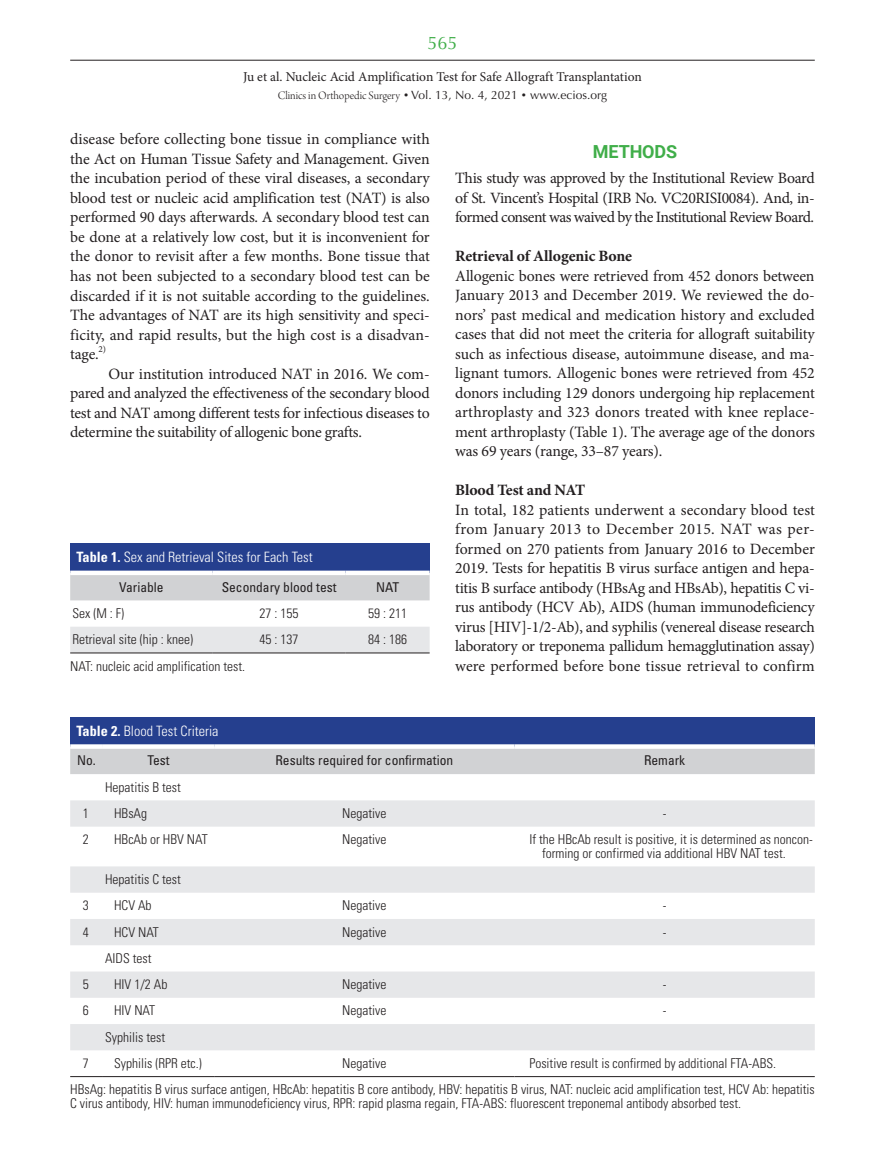
<style>
.page{position:relative;width:885px;height:1170px;background:#fff}
.page>*{position:absolute;margin:0;border:0;box-sizing:border-box;transform-origin:0 0}
.t1{font:700 18px "Roboto";letter-spacing:-.01em;color:#40ae49}
.t2{font:18px "Optima LT Std";color:#40ae49}
.t3{font:15.75px/19.5px "Minion Pro";letter-spacing:-.015em;color:#231f20;text-align:justify}
.t4{font:700 15.75px "Minion Pro";letter-spacing:-.01em;color:#231f20}
.t5{font:300 condensed 14.25px "Univers LT Std";color:#fff}
.t6{font:300 condensed 13.5px/13.5px "Univers LT Std";color:#231f20}
.t7{font:condensed 13.5px "Univers LT Std";color:#231f20}
.t8{font:13.5px "Minion Pro";color:#231f20}
.t9{font:12px "Optima LT Std";color:#231f20}
.t10{font:9.15px "Minion Pro";color:#231f20}
.s1{font-family:"Arno Pro Light Display"}
.s2{font-size:9px}
.s3{font-weight:700}
</style>
<div class="page">
<hr style="left:70px;top:60px;width:744px;height:1px;background:#231f20">
<div style="left:70px;top:543px;width:359px;height:30px;background:#253f8e"></div>
<div style="left:70px;top:575px;width:359px;height:25px;background:#d1d2d4"></div>
<div style="left:70px;top:627px;width:359px;height:25px;background:#e6e7e9"></div>
<hr style="left:70px;top:652px;width:143px;height:1px;background:#231f20">
<hr style="left:213px;top:652px;width:132px;height:1px;background:#231f20">
<hr style="left:345px;top:652px;width:84px;height:1px;background:#231f20">
<div style="left:70px;top:570px;width:143px;height:5px;background:#fff"></div>
<div style="left:213px;top:570px;width:132px;height:5px;background:#fff"></div>
<div style="left:345px;top:570px;width:84px;height:5px;background:#fff"></div>
<div style="left:70px;top:717px;width:744px;height:29px;background:#253f8e"></div>
<div style="left:70px;top:748px;width:744px;height:26px;background:#d1d2d4"></div>
<svg style="left:70px;top:800px;width:744px;height:250px;fill:#e6e7e9"></svg>
<svg style="left:103px;top:744px;width:111px;height:2px"></svg>
<hr style="left:70px;top:1076px;width:33px;height:1px;background:#231f20">
<hr style="left:103px;top:1076px;width:111px;height:1px;background:#231f20">
<hr style="left:214px;top:1076px;width:300px;height:1px;background:#231f20">
<hr style="left:514px;top:1076px;width:300px;height:1px;background:#231f20">
<svg style="left:70px;top:744px;width:33px;height:3px"></svg>
<svg style="left:214px;top:744px;width:300px;height:3px"></svg>
<svg style="left:514px;top:744px;width:300px;height:4px"></svg>
<p class="t2" style="left:427px;top:32px;width:32px">565</p>
<p class="t8" style="left:243px;top:68px;width:400px">Ju et al. Nucleic Acid Amplification Test for Safe Allograft Transplantation</p>
<p class="t9" style="left:278px;top:88px;width:331px"><span class="s1">Clinics in Orthopedic Surgery</span> <span class="s2">•</span> Vol. 13, No. 4, 2021 <span class="s2">•</span> www.ecios.org</p>
<p class="t3" style="left:70px;top:130px;width:361px">disease before collecting bone tissue in compliance with the Act on Human Tissue Safety and Management. Given the incubation period of these viral diseases, a secondary blood test or nucleic acid amplification test (NAT) is also performed 90 days afterwards. A secondary blood test can be done at a relatively low cost, but it is inconvenient for the donor to revisit after a few months. Bone tissue that has not been subjected to a secondary blood test can be discarded if it is not suitable according to the guidelines.<br>The advantages of NAT are its high sensitivity and speci&shy;ficity, and rapid results, but the high cost is a disadvan&shy;tage.</p>
<p class="t1" style="left:593px;top:139px;width:86px">METHODS</p>
<p class="t3" style="left:455px;top:168px;width:361px">This study was approved by the Institutional Review Board of St. Vincent’s Hospital (IRB No. VC20RISI0084). And, in&shy;formed consent was waived by the Institutional Review Board.</p>
<p class="t4" style="left:455px;top:245px;width:178px">Retrieval of Allogenic Bone</p>
<p class="t3" style="left:455px;top:266px;width:361px">Allogenic bones were retrieved from 452 donors between January 2013 and December 2019. We reviewed the do&shy;nors’ past medical and medication history and excluded cases that did not meet the criteria for allograft suitability such as infectious disease, autoimmune disease, and ma&shy;lignant tumors. Allogenic bones were retrieved from 452 donors including 129 donors undergoing hip replacement arthroplasty and 323 donors treated with knee replace&shy;ment arthroplasty (Table 1). The average age of the donors was 69 years (range, 33–87 years).</p>
<p class="t4" style="left:455px;top:479px;width:131px">Blood Test and NAT</p>
<p class="t3" style="left:455px;top:500px;width:361px">In total, 182 patients underwent a secondary blood test from January 2013 to December 2015. NAT was per&shy;formed on 270 patients from January 2016 to December 2019. Tests for hepatitis B virus surface antigen and hepa&shy;titis B surface antibody (HBsAg and HBsAb), hepatitis C vi&shy;rus antibody (HCV Ab), AIDS (human immunodeficiency virus [HIV]-1/2-Ab), and syphilis (venereal disease research laboratory or treponema pallidum hemagglutination assay) were performed before bone tissue retrieval to confirm</p>
<p class="t10" style="left:99px;top:342px;width:9px">2)</p>
<p class="t3" style="left:70px;top:364px;width:361px;text-indent:38px">Our institution introduced NAT in 2016. We com&shy;pared and analyzed the effectiveness of the secondary blood test and NAT among different tests for infectious diseases to determine the suitability of allogenic bone grafts.</p>
<p class="t5" style="left:77px;top:548px;width:238px"><span class="s3">Table 1.</span> Sex and Retrieval Sites for Each Test</p>
<p class="t7" style="left:119px;top:578px;width:46px">Variable</p>
<p class="t7" style="left:222px;top:578px;width:116px">Secondary blood test</p>
<p class="t7" style="left:376px;top:578px;width:25px">NAT</p>
<p class="t6" style="left:72px;top:606px;width:53px">Sex (M : F)</p>
<p class="t6" style="left:259px;top:606px;width:40px">27 : 155</p>
<p class="t6" style="left:368px;top:606px;width:40px">59 : 211</p>
<p class="t6" style="left:72px;top:632px;width:122px">Retrieval site (hip : knee)</p>
<p class="t6" style="left:259px;top:632px;width:40px">45 : 137</p>
<p class="t6" style="left:368px;top:632px;width:40px">84 : 186</p>
<p class="t6" style="left:70px;top:659px;width:176px">NAT: nucleic acid amplification test.</p>
<p class="t5" style="left:77px;top:722px;width:143px"><span class="s3">Table 2.</span> Blood Test Criteria</p>
<p class="t7" style="left:77px;top:752px;width:20px">No.</p>
<p class="t7" style="left:147px;top:752px;width:24px">Test</p>
<p class="t7" style="left:275px;top:752px;width:179px">Results required for confirmation</p>
<p class="t7" style="left:644px;top:752px;width:43px">Remark</p>
<p class="t6" style="left:105px;top:780px;width:77px">Hepatitis B test</p>
<p class="t6" style="left:83px;top:806px;width:7px">1</p>
<p class="t6" style="left:114px;top:806px;width:35px">HBsAg</p>
<p class="t6" style="left:342px;top:806px;width:46px">Negative</p>
<p class="t6" style="left:662px;top:806px;width:5px">-</p>
<p class="t6" style="left:83px;top:832px;width:7px">2</p>
<p class="t6" style="left:114px;top:832px;width:95px">HBcAb or HBV NAT</p>
<p class="t6" style="left:342px;top:832px;width:46px">Negative</p>
<p class="t6" style="left:542px;top:832px;width:271px;text-indent:-13px">If the HBcAb result is positive, it is determined as noncon&shy;forming or confirmed via additional HBV NAT test.</p>
<p class="t6" style="left:105px;top:872px;width:77px">Hepatitis C test</p>
<p class="t6" style="left:83px;top:898px;width:7px">3</p>
<p class="t6" style="left:114px;top:898px;width:39px">HCV Ab</p>
<p class="t6" style="left:342px;top:898px;width:46px">Negative</p>
<p class="t6" style="left:662px;top:898px;width:5px">-</p>
<p class="t6" style="left:83px;top:925px;width:7px">4</p>
<p class="t6" style="left:114px;top:925px;width:46px">HCV NAT</p>
<p class="t6" style="left:342px;top:925px;width:46px">Negative</p>
<p class="t6" style="left:105px;top:951px;width:48px">AIDS test</p>
<p class="t6" style="left:83px;top:977px;width:7px">5</p>
<p class="t6" style="left:114px;top:977px;width:55px">HIV 1/2 Ab</p>
<p class="t6" style="left:342px;top:977px;width:46px">Negative</p>
<p class="t6" style="left:662px;top:977px;width:5px">-</p>
<p class="t6" style="left:83px;top:1003px;width:7px">6</p>
<p class="t6" style="left:114px;top:1003px;width:43px">HIV NAT</p>
<p class="t6" style="left:342px;top:1003px;width:46px">Negative</p>
<p class="t6" style="left:662px;top:1003px;width:5px">-</p>
<p class="t6" style="left:105px;top:1030px;width:61px">Syphilis test</p>
<p class="t6" style="left:83px;top:1056px;width:7px">7</p>
<p class="t6" style="left:114px;top:1056px;width:89px">Syphilis (RPR etc.)</p>
<p class="t6" style="left:342px;top:1056px;width:46px">Negative</p>
<p class="t6" style="left:70px;top:1049px;width:746px;line-height:26.2px;text-indent:459px">Positive result is confirmed by additional FTA-ABS.<br>HBsAg: hepatitis B virus surface antigen, HBcAb: hepatitis B core antibody, HBV: hepatitis B virus, NAT: nucleic acid amplification test, HCV Ab: hepatitis</p>
<p class="t6" style="left:70px;top:1096px;width:672px">C virus antibody, HIV: human immunodeficiency virus, RPR: rapid plasma regain, FTA-ABS: fluorescent treponemal antibody absorbed test.</p>
</div>
